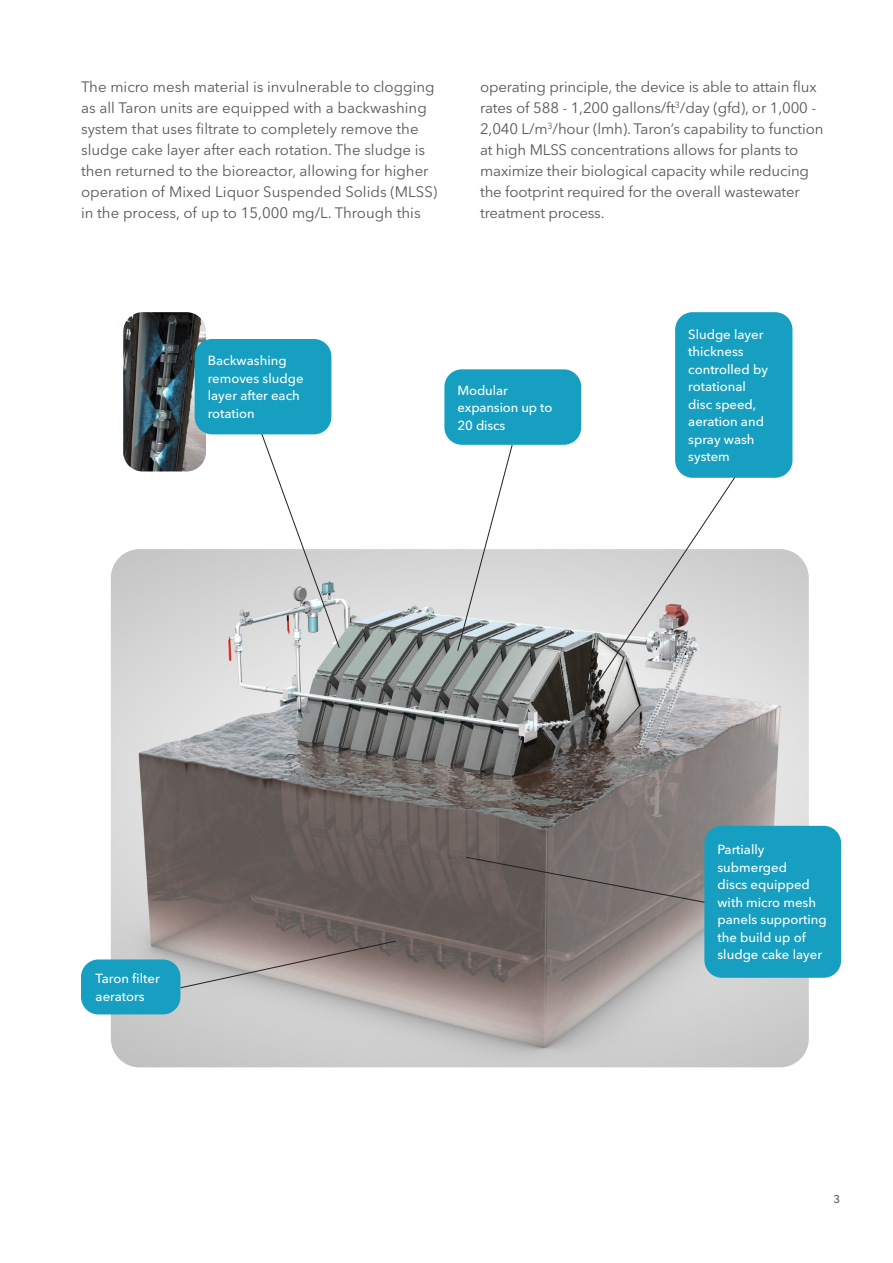
<style>
.page{position:relative;width:893px;height:1263px;background:#fff}
.page>*{position:absolute;margin:0;border:0;box-sizing:border-box;transform-origin:0 0}
.t1{font:15px/21px "Avenir Next LT Pro";letter-spacing:-.01em;color:#57585a}
.t2{font:500 13.05px/17.4px "Avenir Next LT Pro";color:#fff}
.t3{font:500 11.25px "Avenir Next LT Pro";color:#57585a}
</style>
<div class="page">
<img style="left:111px;top:549px;width:698px;height:518px">
<svg style="left:457px;top:445px;width:56px;height:207px"></svg>
<svg style="left:261px;top:433px;width:79px;height:215px"></svg>
<svg style="left:465px;top:856px;width:239px;height:47px"></svg>
<svg style="left:180px;top:940px;width:217px;height:49px"></svg>
<svg style="left:577px;top:478px;width:159px;height:236px"></svg>
<img style="left:123px;top:312px;width:83px;height:159px">
<div style="left:195px;top:339px;width:136px;height:95px;background:#169fc1;border-radius:17px"></div>
<div style="left:81px;top:959px;width:99px;height:55px;background:#169fc1;border-radius:17px"></div>
<div style="left:704px;top:826px;width:137px;height:152px;background:#169fc1;border-radius:17px"></div>
<div style="left:675px;top:312px;width:117px;height:166px;background:#169fc1;border-radius:17px"></div>
<div style="left:444px;top:369px;width:137px;height:76px;background:#169fc1;border-radius:17px"></div>
<p class="t1" style="left:81px;top:77px;width:358px">The micro mesh material is invulnerable to clogging as all Taron units are equipped with a backwashing system that uses filtrate to completely remove the sludge cake layer after each rotation. The sludge is then returned to the bioreactor, allowing for higher operation of Mixed Liquor Suspended Solids (MLSS) in the process, of up to 15,000 mg/L. Through this</p>
<p class="t1" style="left:480px;top:77px;width:345px">operating principle, the device is able to attain flux rates of 588 - 1,200 gallons/ft<sup>3</sup>/day (gfd), or 1,000 - 2,040 L/m<sup>3</sup>/hour (lmh). Taron’s capability to function at high MLSS concentrations allows for plants to maximize their biological capacity while reducing the footprint required for the overall wastewater treatment process.</p>
<p class="t2" style="left:208px;top:352px;width:97px">Backwashing removes sludge layer after each rotation</p>
<p class="t2" style="left:457px;top:381px;width:96px">Modular expansion up to<br>20 discs</p>
<p class="t2" style="left:688px;top:325px;width:81px">Sludge layer thickness controlled by rotational disc speed, aeration and spray wash system</p>
<p class="t2" style="left:96px;top:970px;width:66px">Taron filter aerators</p>
<p class="t2" style="left:717px;top:841px;width:111px">Partially submerged<br>discs equipped with micro mesh panels supporting the build up of sludge cake layer</p>
<p class="t3" style="left:833px;top:1192px;width:8px">3</p>
</div>
